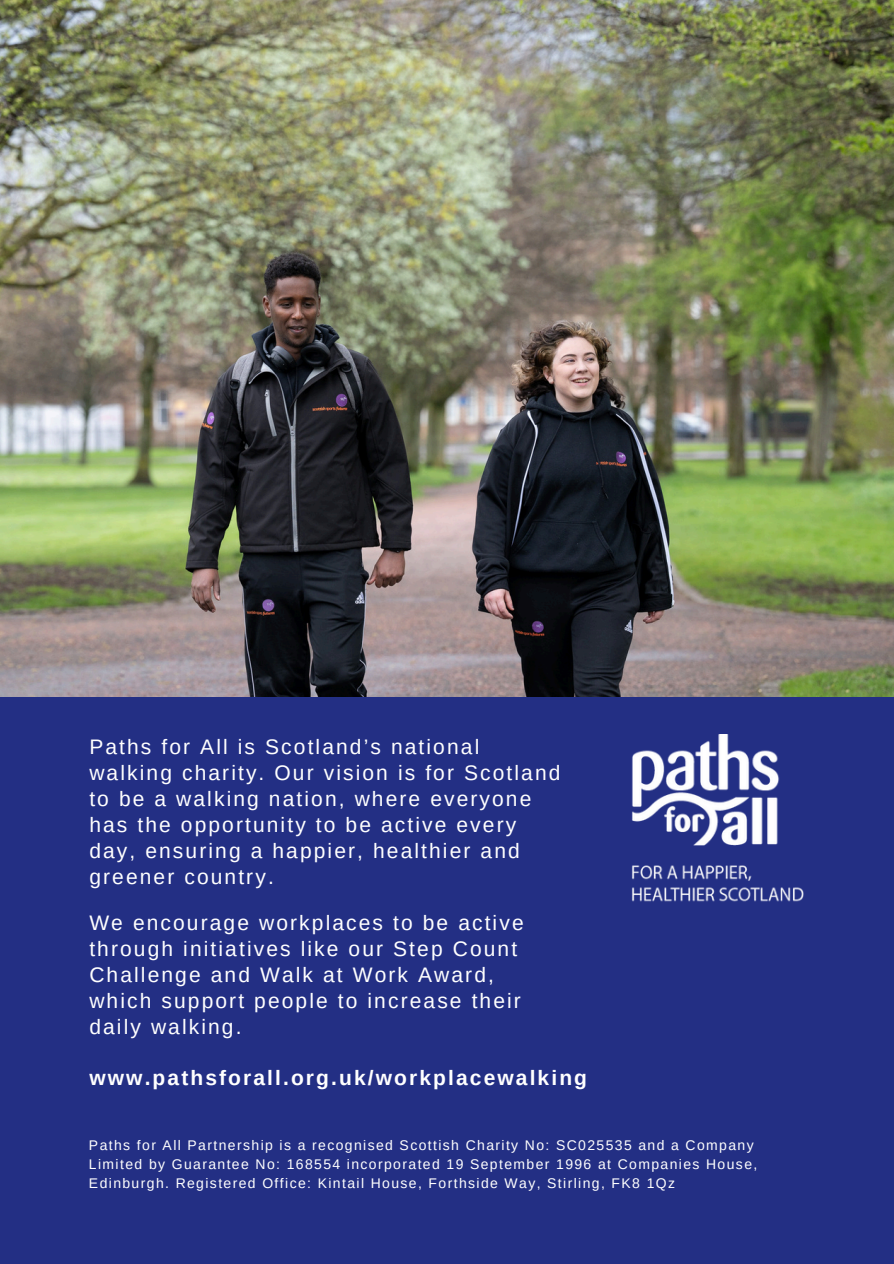
<style>
.page{position:relative;width:894px;height:1264px;background:#fff}
.page>*{position:absolute;margin:0;border:0;box-sizing:border-box;transform-origin:0 0}
.t1{font:21px/25.8px "Arimo";letter-spacing:.1em;color:#fff}
.t2{font:700 21px "Arimo";letter-spacing:.1em;color:#fff}
.t3{font:13.95px/19.2px "Arimo";letter-spacing:.1em;color:#fff}
</style>
<div class="page">
<div style="left:0;top:692px;width:893px;height:571px;background:#232f84"></div>
<img style="left:0;top:0;width:893px;height:696px">
<img style="left:632px;top:734px;width:171px;height:168px">
<h2 class="t1" style="left:89px;top:734px;width:472px">Paths for All is Scotland’s national walking charity. Our vision is for Scotland to be a walking nation, where everyone has the opportunity to be active every day, ensuring a happier, healthier and greener country.</h2>
<h2 class="t1" style="left:89px;top:910px;width:435px">We encourage workplaces to be active through initiatives like our Step Count<br>Challenge and Walk at Work Award, which support people to increase their daily walking.</h2>
<h1 class="t2" style="left:89px;top:1066px;width:499px">www.pathsforall.org.uk/workplacewalking</h1>
<p class="t3" style="left:89px;top:1135px;width:669px">Paths for All Partnership is a recognised Scottish Charity No: SC025535 and a Company<br>Limited by Guarantee No: 168554 incorporated 19 September 1996 at Companies House,<br>Edinburgh. Registered Office: Kintail House, Forthside Way, Stirling, FK8 1Qz</p>
</div>
